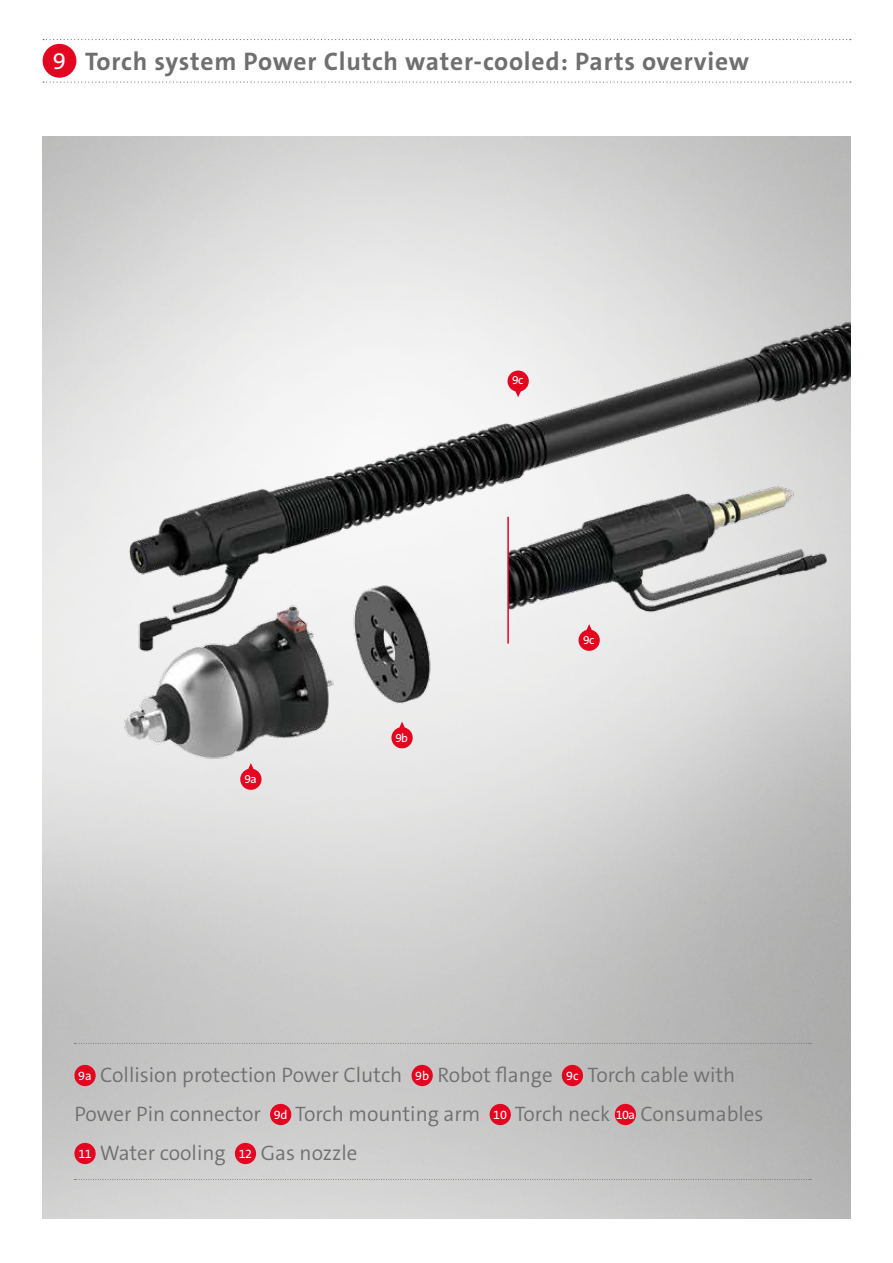
<style>
.page{position:relative;width:893px;height:1263px;background:#fff}
.page>*{position:absolute;margin:0;border:0;box-sizing:border-box;transform-origin:0 0}
.t1{font:700 25.5px "The Sans C5";letter-spacing:.03em;color:#706f6f}
.t2{font:300 21px/39px "The Sans C5";color:#706f6f}
.t3{font:12px "The Sans C5";letter-spacing:-.06em;color:#fff}
.s1{font-weight:400;font-size:24px;color:#fff}
.s2{font-weight:400;font-size:12.6px;color:#fff}
</style>
<div class="page">
<img style="left:43px;top:137px;width:807px;height:1081px">
<svg style="left:43px;top:39px;width:808px;height:1px"></svg>
<svg style="left:43px;top:82px;width:808px;height:1px"></svg>
<div style="left:43px;top:44px;width:33px;height:34px;background:#e40521;border-radius:50%"></div>
<img style="left:104px;top:254px;width:746px;height:565px">
<img style="left:509px;top:433px;width:342px;height:253px">
<div style="left:74px;top:1065px;width:22px;height:21px;background:#e40521;border-radius:50%"></div>
<div style="left:412px;top:1065px;width:21px;height:21px;background:#e40521;border-radius:50%"></div>
<div style="left:562px;top:1065px;width:21px;height:21px;background:#e40521;border-radius:50%"></div>
<div style="left:270px;top:1104px;width:21px;height:21px;background:#e40521;border-radius:50%"></div>
<div style="left:490px;top:1104px;width:21px;height:21px;background:#e40521;border-radius:50%"></div>
<div style="left:615px;top:1104px;width:21px;height:21px;background:#e40521;border-radius:50%"></div>
<div style="left:74px;top:1143px;width:22px;height:21px;background:#e40521;border-radius:50%"></div>
<div style="left:235px;top:1143px;width:21px;height:21px;background:#e40521;border-radius:50%"></div>
<svg style="left:74px;top:1043px;width:737px;height:1px"></svg>
<svg style="left:74px;top:1179px;width:737px;height:1px"></svg>
<svg style="left:507px;top:371px;width:22px;height:26px"></svg>
<svg style="left:240px;top:763px;width:21px;height:27px"></svg>
<svg style="left:391px;top:722px;width:22px;height:26px"></svg>
<hr style="left:507px;top:517px;width:2px;height:127px;background:#e40521">
<svg style="left:578px;top:624px;width:22px;height:27px"></svg>
<p class="t1" style="left:53px;top:45px;width:698px"><span class="s1">9</span> Torch system Power Clutch water-cooled: Parts overview</p>
<p class="t3" style="left:244px;top:771px;width:14px">9a</p>
<p class="t3" style="left:395px;top:730px;width:14px">9b</p>
<p class="t3" style="left:512px;top:373px;width:13px">9c</p>
<p class="t3" style="left:583px;top:632px;width:13px">9c</p>
<p class="t2" style="left:74px;top:1056px;width:690px"><span class="s2">9a</span> Collision protection Power Clutch <span class="s2">9b</span> Robot flange <span class="s2">9c</span> Torch cable with<br>Power Pin connector <span class="s2">9d</span> Torch mounting arm <span class="s2">10</span> Torch neck <span class="s2">10a</span> Consumables<br><span class="s2">11</span> Water cooling <span class="s2">12</span> Gas nozzle</p>
</div>
